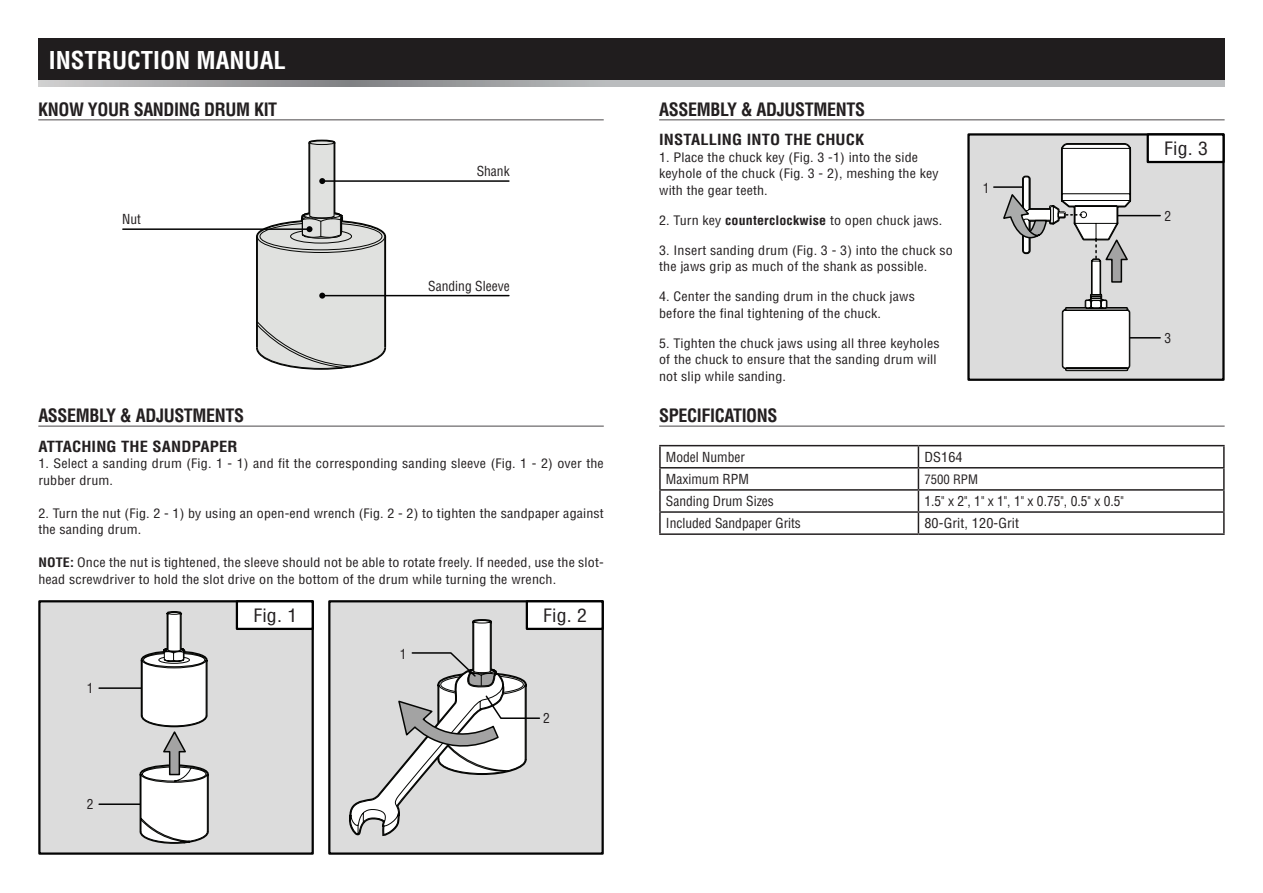
<style>
.page{position:relative;width:1263px;height:893px;background:#fff}
.page>*{position:absolute;margin:0;border:0;box-sizing:border-box;transform-origin:0 0}
.t1{font:700 condensed 24px "Helvetica";color:#fff}
.t2{font:700 condensed 18px "Helvetica";letter-spacing:-.02em;color:#231f20}
.t3{font:condensed 18px "Helvetica";letter-spacing:.01em;color:#231f20;scale:1.1 1}
.t4{font:700 condensed 15px "Helvetica";letter-spacing:.01em;color:#231f20;scale:1.1 1}
.t5{font:condensed 13.5px "Helvetica";color:#231f20}
.t6{font:condensed 13.5px "Helvetica";color:#231f20;scale:1.05 1}
.t7{font:condensed 12.75px/16.5px "Helvetica";letter-spacing:.01em;color:#231f20;scale:1.1 1}
.t8{font:condensed 12.75px "Helvetica";letter-spacing:.01em;color:#231f20}
.s1{font-weight:700}
</style>
<div class="page">
<div style="left:967px;top:133px;width:257px;height:248px;background:#dcdcdc;border:2px solid #030303"></div>
<div style="left:38px;top:38px;width:1187px;height:43px;background:#201d1e"></div>
<svg style="left:38px;top:81px;width:1187px;height:5px;background:#aeafb1"></svg>
<hr style="left:38px;top:119px;width:566px;height:2px;background:#878586">
<hr style="left:322px;top:180px;width:187px;height:2px;background:#030303">
<hr style="left:123px;top:228px;width:186px;height:2px;background:#030303">
<hr style="left:322px;top:295px;width:187px;height:1px;background:#030303">
<svg style="left:253px;top:140px;width:135px;height:230px"></svg>
<div style="left:38px;top:600px;width:276px;height:255px;background:#dcdcdc;border:2px solid #030303"></div>
<hr style="left:38px;top:425px;width:566px;height:2px;background:#878586">
<div style="left:236px;top:600px;width:78px;height:30px;background:#fff;border:2px solid #000"></div>
<hr style="left:99px;top:687px;width:42px;height:2px;background:#030303">
<hr style="left:99px;top:803px;width:42px;height:2px;background:#030303">
<hr style="left:659px;top:119px;width:565px;height:2px;background:#878586">
<div style="left:1146px;top:133px;width:79px;height:30px;background:#fff;border:2px solid #000"></div>
<div style="left:328px;top:600px;width:276px;height:255px;background:#dcdcdc;border:2px solid #030303"></div>
<svg style="left:137px;top:611px;width:72px;height:233px"></svg>
<div style="left:526px;top:600px;width:78px;height:30px;background:#fff;border:2px solid #000"></div>
<svg style="left:349px;top:617px;width:192px;height:219px"></svg>
<svg style="left:1003px;top:143px;width:129px;height:229px"></svg>
<hr style="left:659px;top:425px;width:566px;height:2px;background:#878586">
<hr style="left:659px;top:445px;width:259px;height:1px;background:#231f20">
<hr style="left:659px;top:446px;width:2px;height:21px;background:#231f20">
<hr style="left:918px;top:445px;width:307px;height:1px;background:#231f20">
<hr style="left:1223px;top:446px;width:2px;height:21px;background:#231f20">
<hr style="left:659px;top:467px;width:259px;height:1px;background:#231f20">
<hr style="left:659px;top:468px;width:2px;height:21px;background:#231f20">
<hr style="left:918px;top:467px;width:307px;height:1px;background:#231f20">
<hr style="left:1223px;top:468px;width:2px;height:21px;background:#231f20">
<hr style="left:659px;top:489px;width:259px;height:2px;background:#231f20">
<hr style="left:659px;top:491px;width:2px;height:20px;background:#231f20">
<hr style="left:918px;top:489px;width:307px;height:2px;background:#231f20">
<hr style="left:1223px;top:491px;width:2px;height:20px;background:#231f20">
<hr style="left:659px;top:511px;width:259px;height:2px;background:#231f20">
<hr style="left:659px;top:513px;width:2px;height:20px;background:#231f20">
<hr style="left:918px;top:511px;width:307px;height:2px;background:#231f20">
<svg style="left:918px;top:446px;width:1px;height:87px"></svg>
<hr style="left:1223px;top:513px;width:2px;height:20px;background:#231f20">
<hr style="left:659px;top:533px;width:259px;height:2px;background:#231f20">
<hr style="left:918px;top:533px;width:307px;height:2px;background:#231f20">
<hr style="left:994px;top:186px;width:28px;height:2px;background:#030303">
<hr style="left:1118px;top:215px;width:42px;height:1px;background:#030303">
<hr style="left:1130px;top:337px;width:30px;height:2px;background:#030303">
<p class="t1" style="left:49px;top:45px;width:238px">INSTRUCTION MANUAL</p>
<p class="t2" style="left:38px;top:98px;width:241px">KNOW YOUR SANDING DRUM KIT</p>
<p class="t5" style="left:122px;top:211px;width:20px">Nut</p>
<p class="t5" style="left:477px;top:163px;width:34px">Shank</p>
<p class="t5" style="left:428px;top:277px;width:83px">Sanding Sleeve</p>
<p class="t2" style="left:38px;top:404px;width:207px">ASSEMBLY &amp; ADJUSTMENTS</p>
<p class="t4" style="left:38px;top:437px;width:183px">ATTACHING THE SANDPAPER</p>
<p class="t7" style="left:38px;top:455px;width:516px">1. Select a sanding drum (Fig. 1 - 1) and fit the corresponding sanding sleeve (Fig. 1 - 2) over the rubber drum.</p>
<p class="t7" style="left:38px;top:505px;width:516px">2. Turn the nut (Fig. 2 - 1) by using an open-end wrench (Fig. 2 - 2) to tighten the sandpaper against the sanding drum.</p>
<p class="t7" style="left:38px;top:554px;width:515px"><span class="s1">NOTE:</span> Once the nut is tightened, the sleeve should not be able to rotate freely. If needed, use the slot&shy;head screwdriver to hold the slot drive on the bottom of the drum while turning the wrench.</p>
<p class="t3" style="left:253px;top:604px;width:41px">Fig. 1</p>
<p class="t3" style="left:543px;top:604px;width:41px">Fig. 2</p>
<p class="t5" style="left:87px;top:680px;width:8px">1</p>
<p class="t5" style="left:87px;top:796px;width:8px">2</p>
<p class="t5" style="left:400px;top:645px;width:8px">1</p>
<p class="t5" style="left:543px;top:710px;width:8px">2</p>
<p class="t2" style="left:659px;top:98px;width:207px">ASSEMBLY &amp; ADJUSTMENTS</p>
<p class="t4" style="left:659px;top:130px;width:188px">INSTALLING INTO THE CHUCK</p>
<p class="t7" style="left:659px;top:149px;width:256px">1. Place the chuck key (Fig. 3 -1) into the side keyhole of the chuck (Fig. 3 - 2), meshing the key with the gear teeth.</p>
<p class="t7" style="left:659px;top:212px;width:259px">2. Turn key <span class="s1">counterclockwise</span> to open chuck jaws.</p>
<p class="t7" style="left:659px;top:242px;width:268px">3. Insert sanding drum (Fig. 3 - 3) into the chuck so the jaws grip as much of the shank as possible.</p>
<p class="t7" style="left:659px;top:288px;width:234px">4. Center the sanding drum in the chuck jaws before the final tightening of the chuck.</p>
<p class="t7" style="left:659px;top:335px;width:256px">5. Tighten the chuck jaws using all three keyholes of the chuck to ensure that the sanding drum will not slip while sanding.</p>
<p class="t5" style="left:983px;top:180px;width:8px">1</p>
<p class="t2" style="left:659px;top:404px;width:120px">SPECIFICATIONS</p>
<p class="t5" style="left:666px;top:448px;width:81px">Model Number</p>
<p class="t6" style="left:924px;top:448px;width:38px">DS164</p>
<p class="t5" style="left:666px;top:471px;width:84px">Maximum RPM</p>
<p class="t8" style="left:924px;top:471px;width:55px">7500 RPM</p>
<p class="t5" style="left:666px;top:493px;width:109px">Sanding Drum Sizes</p>
<p class="t5" style="left:924px;top:493px;width:201px">1.5" x 2", 1" x 1", 1" x 0.75", 0.5" x 0.5"</p>
<p class="t5" style="left:666px;top:515px;width:136px">Included Sandpaper Grits</p>
<p class="t6" style="left:924px;top:515px;width:92px">80-Grit, 120-Grit</p>
<p class="t3" style="left:1164px;top:137px;width:41px">Fig. 3</p>
<p class="t5" style="left:1164px;top:207px;width:8px">2</p>
<p class="t5" style="left:1164px;top:329px;width:8px">3</p>
</div>
